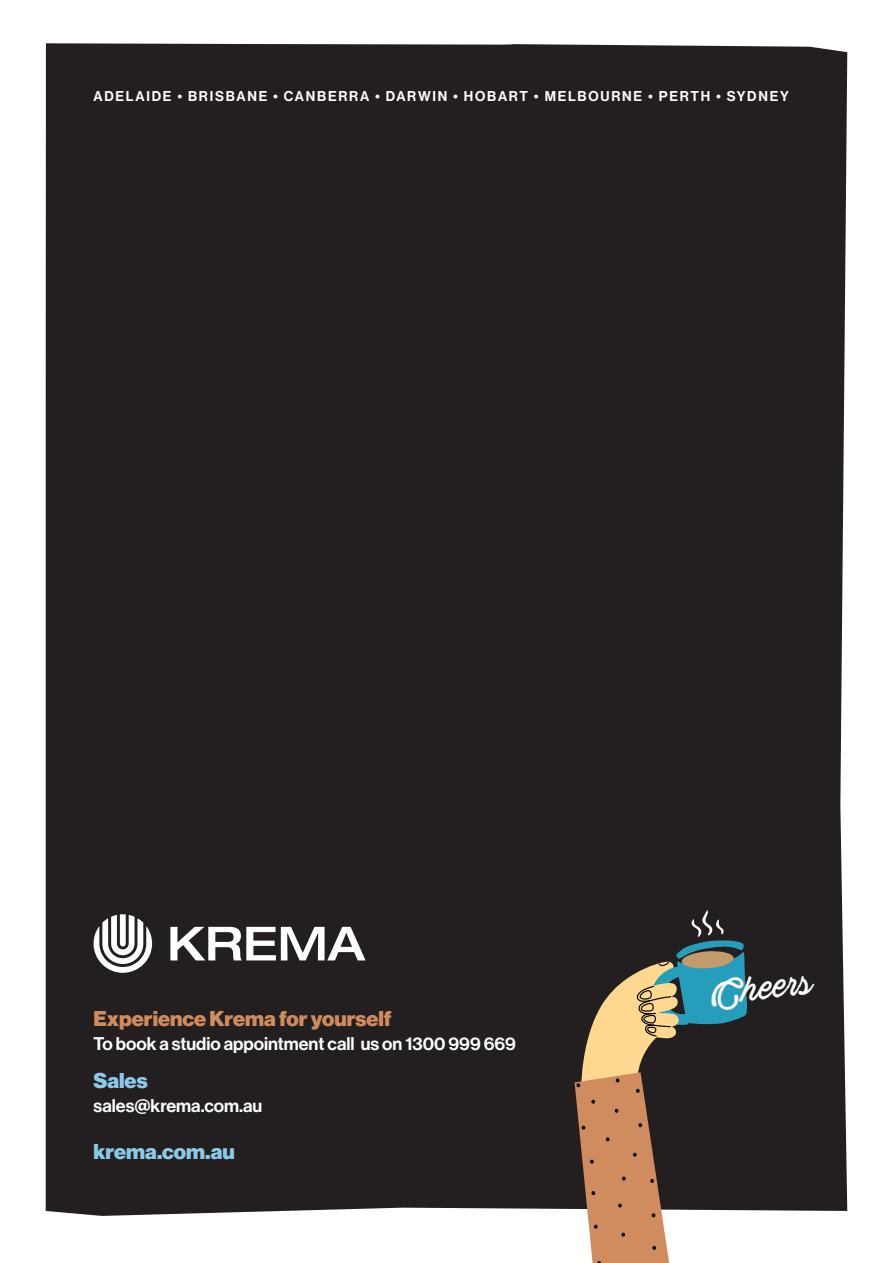
<style>
.page{position:relative;width:893px;height:1263px;background:#fff}
.page>*{position:absolute;margin:0;border:0;box-sizing:border-box;transform-origin:0 0}
.Sub_Header{font:39px "Actonia PERSONALUSE";color:#fff}
.Sub_Header-2{font:900 21px "Neue Haas Display";color:#d08b5f}
.Sub_Header-3{font:900 21px "Neue Haas Display";color:#8acae8}
.Intro_Para{font:900 21px "Neue Haas Display";color:#8acae8}
.Intro_Para-2{font:18px "N Haas Grotesk DS Pro 65 Md";color:#fff}
.t1{font:13.95px "N Haas Grotesk DS Pro 65 Md";letter-spacing:.125em;color:#fff}
</style>
<div class="page">
<div style="left:46px;top:43px;width:801px;height:1173px;background:#231f20"></div>
<svg style="left:170px;top:927px;width:196px;height:33px"></svg>
<svg style="left:94px;top:914px;width:58px;height:59px"></svg>
<svg style="left:575px;top:910px;width:172px;height:353px"></svg>
<p class="t1" style="left:94px;top:89px;width:697px">ADELAIDE • BRISBANE • CANBERRA • DARWIN • HOBART • MELBOURNE • PERTH • SYDNEY</p>
<p class="Sub_Header-2" style="left:94px;top:1006px;width:300px">Experience Krema for yourself</p>
<p class="Intro_Para-2" style="left:94px;top:1033px;width:424px">To book a studio appointment call us on 1300 999 669</p>
<p class="Intro_Para" style="left:94px;top:1068px;width:56px">Sales</p>
<p class="Intro_Para-2" style="left:94px;top:1095px;width:170px">sales@krema.com.au</p>
<p class="Sub_Header-3" style="left:94px;top:1139px;width:143px">krema.com.au</p>
<p class="Sub_Header" style="left:709px;top:973px;width:104px;rotate:-6deg">Cheers</p>
</div>
